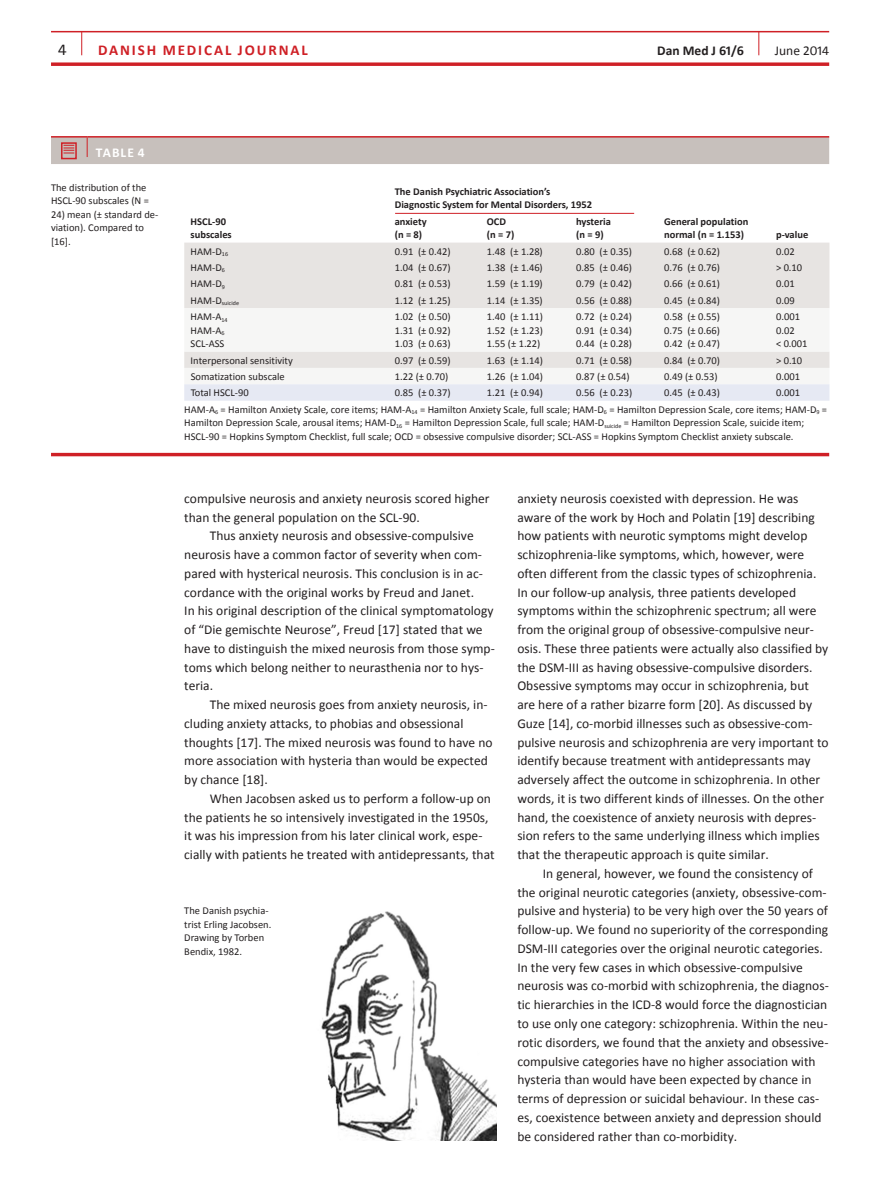
<style>
.page{position:relative;width:893px;height:1191px;background:#fff}
.page>*{position:absolute;margin:0;border:0;box-sizing:border-box;transform-origin:0 0}
.t1{font:16.5px "Calibri";color:#231f20}
.t2{font:700 15px "Calibri";letter-spacing:.125em;color:#cf2026}
.t3{font:13.5px/18.8px "Calibri";color:#231f20}
.t4{font:700 13.5px "Calibri";color:#231f20}
.t5{font:700 13.5px "Calibri";color:#fff}
.t6{font:10.5px/13.5px "Calibri";color:#231f20}
.t7{font:700 10.5px/13.5px "Calibri";color:#231f20}
.t8{font:6.15px "Calibri";color:#231f20}
</style>
<div class="page">
<hr style="left:51px;top:31px;width:778px;height:1px;background:#cf2026">
<svg style="left:51px;top:62px;width:778px;height:4px;background:#d53d43"></svg>
<svg style="left:81px;top:32px;width:1px;height:23px"></svg>
<svg style="left:758px;top:32px;width:1px;height:23px"></svg>
<img style="left:321px;top:911px;width:175px;height:229px">
<hr style="left:51px;top:136px;width:36px;height:2px;background:#cf2026">
<hr style="left:87px;top:136px;width:742px;height:2px;background:#cf2026">
<div style="left:51px;top:137px;width:778px;height:27px;background:#c7c0bc"></div>
<div style="left:184px;top:243px;width:645px;height:65px;background:#e7e4e2"></div>
<div style="left:184px;top:351px;width:645px;height:17px;background:#e7e4e2"></div>
<div style="left:184px;top:384px;width:645px;height:17px;background:#e6e9f3"></div>
<hr style="left:395px;top:213px;width:239px;height:1px;background:#cf2026">
<hr style="left:51px;top:453px;width:778px;height:3px;background:#cf2026">
<p class="t1" style="left:58px;top:40px;width:10px">4</p>
<p class="t2" style="left:98px;top:41px;width:191px">danish mEdical JOURNAL</p>
<p class="t4" style="left:657px;top:42px;width:88px">Dan Med J 61/6</p>
<p class="t3" style="left:775px;top:41px;width:56px">June 2014</p>
<p class="t5" style="left:96px;top:144px;width:50px">TablE 4</p>
<p class="t6" style="left:51px;top:180px;width:99px">The distribution of the<br>HSCL-90 subscales (N =</p>
<p class="t6" style="left:51px;top:207px;width:109px">24) mean (± standard de&shy;viation). Compared to [16].</p>
<p class="t7" style="left:395px;top:184px;width:199px">The Danish Psychiatric Association’s<br>Diagnostic System for Mental Disorders, 1952</p>
<p class="t7" style="left:191px;top:214px;width:43px;text-indent:22px">-90 subscales</p>
<p class="t7" style="left:395px;top:214px;width:33px">anxiety (n = 8)</p>
<p class="t7" style="left:487px;top:214px;width:29px">OCD<br>(n = 7)</p>
<p class="t7" style="left:576px;top:214px;width:36px">hysteria (n = 9)</p>
<p class="t7" style="left:664px;top:214px;width:86px">General population normal (n = 1.153)</p>
<p class="t7" style="left:191px;top:214px;width:7px">HSCL</p>
<p class="t7" style="left:776px;top:228px;width:34px">p-value</p>
<p class="t6" style="left:191px;top:244px;width:39px">HAM-D<sub>16</sub></p>
<p class="t6" style="left:395px;top:244px;width:57px">0.91 (± 0.42)</p>
<p class="t6" style="left:487px;top:244px;width:57px">1.48 (± 1.28)</p>
<p class="t6" style="left:576px;top:244px;width:57px">0.80 (± 0.35)</p>
<p class="t6" style="left:664px;top:244px;width:57px">0.68 (± 0.62)</p>
<p class="t6" style="left:776px;top:244px;width:20px">0.02</p>
<p class="t6" style="left:191px;top:260px;width:36px">HAM-D<sub>6</sub></p>
<p class="t6" style="left:395px;top:260px;width:57px">1.04 (± 0.67)</p>
<p class="t6" style="left:487px;top:260px;width:57px">1.38 (± 1.46)</p>
<p class="t6" style="left:576px;top:260px;width:57px">0.85 (± 0.46)</p>
<p class="t6" style="left:664px;top:260px;width:57px">0.76 (± 0.76)</p>
<p class="t6" style="left:776px;top:260px;width:28px">&gt; 0.10</p>
<p class="t6" style="left:191px;top:277px;width:36px">HAM-D<sub>9</sub></p>
<p class="t6" style="left:395px;top:277px;width:57px">0.81 (± 0.53)</p>
<p class="t6" style="left:487px;top:277px;width:57px">1.59 (± 1.19)</p>
<p class="t6" style="left:576px;top:277px;width:57px">0.79 (± 0.42)</p>
<p class="t6" style="left:664px;top:277px;width:57px">0.66 (± 0.61)</p>
<p class="t6" style="left:776px;top:277px;width:20px">0.01</p>
<p class="t8" style="left:191px;top:299px;width:50px"><sup>HAM-D</sup>suicide</p>
<p class="t6" style="left:395px;top:293px;width:57px">1.12 (± 1.25)</p>
<p class="t6" style="left:487px;top:293px;width:57px">1.14 (± 1.35)</p>
<p class="t6" style="left:576px;top:293px;width:57px">0.56 (± 0.88)</p>
<p class="t6" style="left:664px;top:293px;width:57px">0.45 (± 0.84)</p>
<p class="t6" style="left:776px;top:293px;width:20px">0.09</p>
<p class="t6" style="left:191px;top:309px;width:39px">HAM-A<sub>14<br></sub>HAM-A<sub>6<br></sub>SCL-ASS</p>
<p class="t6" style="left:395px;top:309px;width:57px;text-align:justify">1.02 (± 0.50)<br>1.31 (± 0.92)<br>1.03 (± 0.63)</p>
<p class="t6" style="left:487px;top:309px;width:57px;text-align:justify">1.40 (± 1.11)<br>1.52 (± 1.23)<br>1.55 (± 1.22)</p>
<p class="t6" style="left:576px;top:309px;width:57px;text-align:justify">0.72 (± 0.24)<br>0.91 (± 0.34)<br>0.44 (± 0.28)</p>
<p class="t6" style="left:664px;top:309px;width:57px;text-align:justify">0.58 (± 0.55)<br>0.75 (± 0.66)<br>0.42 (± 0.47)</p>
<p class="t6" style="left:776px;top:309px;width:33px">0.001<br>0.02<br>&lt; 0.001</p>
<p class="t6" style="left:191px;top:353px;width:104px">Interpersonal sensitivity</p>
<p class="t6" style="left:395px;top:353px;width:57px">0.97 (± 0.59)</p>
<p class="t6" style="left:487px;top:353px;width:57px">1.63 (± 1.14)</p>
<p class="t6" style="left:576px;top:353px;width:57px">0.71 (± 0.58)</p>
<p class="t6" style="left:664px;top:353px;width:57px">0.84 (± 0.70)</p>
<p class="t6" style="left:776px;top:353px;width:28px">&gt; 0.10</p>
<p class="t6" style="left:191px;top:369px;width:96px">Somatization subscale</p>
<p class="t6" style="left:395px;top:369px;width:55px">1.22 (± 0.70)</p>
<p class="t6" style="left:487px;top:369px;width:57px">1.26 (± 1.04)</p>
<p class="t6" style="left:576px;top:369px;width:55px">0.87 (± 0.54)</p>
<p class="t6" style="left:664px;top:369px;width:55px">0.49 (± 0.53)</p>
<p class="t6" style="left:776px;top:369px;width:25px">0.001</p>
<p class="t6" style="left:191px;top:386px;width:60px">Total HSCL-90</p>
<p class="t6" style="left:395px;top:386px;width:57px">0.85 (± 0.37)</p>
<p class="t6" style="left:487px;top:386px;width:57px">1.21 (± 0.94)</p>
<p class="t6" style="left:576px;top:386px;width:57px">0.56 (± 0.23)</p>
<p class="t6" style="left:664px;top:386px;width:57px">0.45 (± 0.43)</p>
<p class="t6" style="left:184px;top:384px;width:644px;line-height:16.4px;text-indent:592px">0.001<br>HAM-A<sub>6</sub> = Hamilton Anxiety Scale, core items; HAM-A<sub>14</sub> = Hamilton Anxiety Scale, full scale; HAM-D<sub>6</sub> = Hamilton Depression Scale, core items; HAM-D<sub>9</sub> =</p>
<p class="t6" style="left:184px;top:415px;width:621px">Hamilton Depression Scale, arousal items; HAM-D<sub>16</sub> = Hamilton Depression Scale, full scale; HAM-D<sub>suicide</sub> = Hamilton Depression Scale, suicide item;<br>HSCL-90 = Hopkins Symptom Checklist, full scale; OCD = obsessive compulsive disorder; SCL-ASS = Hopkins Symptom Checklist anxiety subscale.</p>
<p class="t3" style="left:184px;top:488px;width:307px">compulsive neurosis and anxiety neurosis scored higher than the general population on the SCL-90.</p>
<p class="t3" style="left:184px;top:526px;width:312px;text-indent:26px">Thus anxiety neurosis and obsessive-compulsive neurosis have a common factor of severity when com&shy;pared with hysterical neurosis. This conclusion is in ac&shy;cordance with the original works by Freud and Janet.<br>In his original description of the clinical symptomatology of “Die gemischte Neurose”, Freud [17] stated that we have to distinguish the mixed neurosis from those symp&shy;toms which belong neither to neurasthenia nor to hys&shy;teria.</p>
<p class="t3" style="left:184px;top:694px;width:310px;text-indent:26px">The mixed neurosis goes from anxiety neurosis, in&shy;cluding anxiety attacks, to phobias and obsessional thoughts [17]. The mixed neurosis was found to have no more association with hysteria than would be expected by chance [18].</p>
<p class="t3" style="left:184px;top:788px;width:312px;text-indent:26px">When Jacobsen asked us to perform a follow-up on the patients he so intensively investigated in the 1950s, it was his impression from his later clinical work, espe&shy;cially with patients he treated with antidepressants, that</p>
<p class="t6" style="left:184px;top:903px;width:89px">The Danish psychia&shy;trist Erling Jacobsen.<br>Drawing by Torben<br>Bendix, 1982.</p>
<p class="t3" style="left:517px;top:488px;width:313px">anxiety neurosis coexisted with depression. He was aware of the work by Hoch and Polatin [19] describing how patients with neurotic symptoms might develop schizophrenia-like symptoms, which, however, were often different from the classic types of schizophrenia.<br>In our follow-up analysis, three patients developed symptoms within the schizophrenic spectrum; all were from the original group of obsessive-compulsive neur&shy;osis. These three patients were actually also classified by the DSM-III as having obsessive-compulsive disorders.<br>Obsessive symptoms may occur in schizophrenia, but are here of a rather bizarre form [20]. As discussed by Guze [14], co-morbid illnesses such as obsessive-com&shy;pulsive neurosis and schizophrenia are very important to identify because treatment with antidepressants may adversely affect the outcome in schizophrenia. In other words, it is two different kinds of illnesses. On the other hand, the coexistence of anxiety neurosis with depres&shy;sion refers to the same underlying illness which implies that the therapeutic approach is quite similar.</p>
<p class="t3" style="left:517px;top:863px;width:313px;text-indent:26px">In general, however, we found the consistency of the original neurotic categories (anxiety, obsessive-com&shy;pulsive and hysteria) to be very high over the 50 years of follow-up. We found no superiority of the corresponding DSM-III categories over the original neurotic categories.<br>In the very few cases in which obsessive-compulsive neurosis was co-morbid with schizophrenia, the diagnos&shy;tic hierarchies in the ICD-8 would force the diagnostician to use only one category: schizophrenia. Within the neu&shy;rotic disorders, we found that the anxiety and obsessive&shy;compulsive categories have no higher association with hysteria than would have been expected by chance in terms of depression or suicidal behaviour. In these cas&shy;es, coexistence between anxiety and depression should be considered rather than co-morbidity.</p>
</div>
